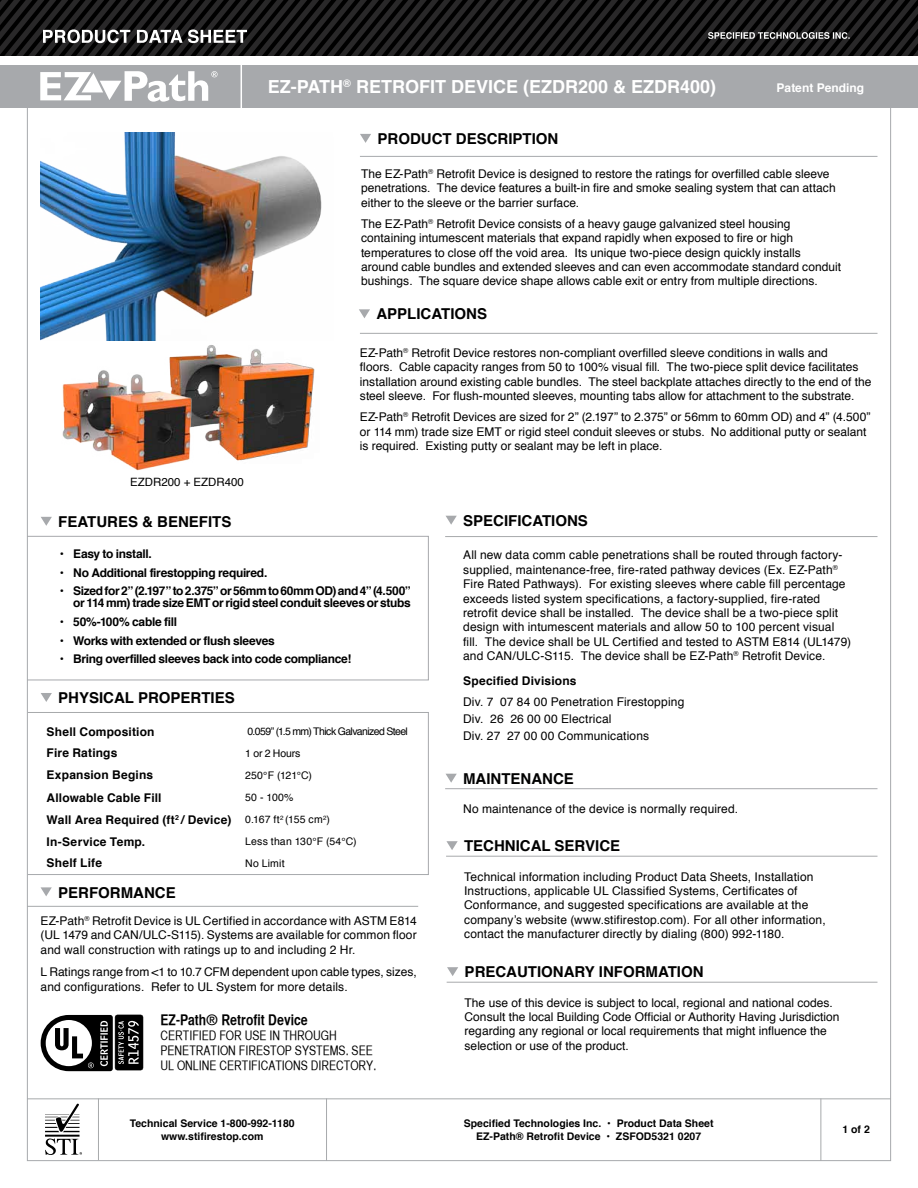
<style>
.page{position:relative;width:918px;height:1188px;background:#fff}
.page>*{position:absolute;margin:0;border:0;box-sizing:border-box;transform-origin:0 0}
.t1{font:700 18px "Helvetica";color:#fff}
.t2{font:700 15px "Helvetica";color:#000}
.t3{font:14.85px "Helvetica CY Bold";color:#000}
.t4{font:12.9px/14.9px "Helvetica CY Plain";color:#000}
.t5{font:12px/14.4px "Helvetica";letter-spacing:.005em;color:#000}
.t6{font:700 12px/12px "Helvetica";letter-spacing:-.02em;color:#000;text-align:right}
.t7{font:700 12px/21.6px "Helvetica";letter-spacing:.015em;color:#000}
.t8{font:700 12px "Helvetica";color:#fff}
.t9{font:11.4px "Helvetica";color:#000}
.t10{font:700 10.5px/12.6px "Helvetica";color:#000;text-align:center}
.t11{font:10.5px "Helvetica";letter-spacing:-.025em;color:#000}
.t12{font:10.5px "Helvetica";letter-spacing:-.055em;color:#000}
.t13{font:10.5px "Helvetica";letter-spacing:.015em;color:#000}
.s1{font-weight:400;font-size:10.5px}
</style>
<div class="page">
<svg style="left:45px;top:1104px;width:37px;height:51px"></svg>
<hr style="left:27px;top:1098px;width:864px;height:1px;background:#a7a9ac">
<hr style="left:326px;top:1098px;width:1px;height:63px;background:#a7a9ac">
<hr style="left:98px;top:1098px;width:1px;height:62px;background:#a7a9ac">
<hr style="left:820px;top:1098px;width:1px;height:63px;background:#a7a9ac">
<div style="left:0;top:65px;width:918px;height:42px;background:#a7a9ac"></div>
<hr style="left:241px;top:59px;width:1px;height:54px;background:#fff">
<svg style="left:0;top:0;width:918px;height:55px;background:#1e1d1e"></svg>
<svg style="left:40px;top:71px;width:178px;height:30px"></svg>
<hr style="left:360px;top:333px;width:518px;height:1px;background:#a7a9ac">
<div style="left:27px;top:536px;width:402px;height:144px;border:1px solid #a7a9ac"></div>
<div style="left:27px;top:712px;width:402px;height:163px;border:1px solid #a7a9ac"></div>
<svg style="left:41px;top:517px;width:11px;height:9px"></svg>
<svg style="left:41px;top:887px;width:11px;height:9px"></svg>
<svg style="left:41px;top:693px;width:11px;height:9px"></svg>
<svg style="left:359px;top:309px;width:11px;height:9px"></svg>
<hr style="left:360px;top:156px;width:518px;height:1px;background:#a7a9ac">
<svg style="left:360px;top:134px;width:11px;height:9px"></svg>
<hr style="left:27px;top:906px;width:391px;height:1px;background:#a7a9ac">
<hr style="left:445px;top:536px;width:432px;height:1px;background:#a7a9ac">
<svg style="left:446px;top:516px;width:11px;height:9px"></svg>
<hr style="left:445px;top:788px;width:432px;height:1px;background:#a7a9ac">
<svg style="left:446px;top:774px;width:11px;height:9px"></svg>
<hr style="left:446px;top:856px;width:432px;height:1px;background:#a7a9ac">
<svg style="left:446px;top:841px;width:12px;height:9px"></svg>
<hr style="left:447px;top:982px;width:430px;height:1px;background:#a7a9ac">
<svg style="left:447px;top:967px;width:11px;height:9px"></svg>
<svg style="left:41px;top:1015px;width:102px;height:56px"></svg>
<img style="left:41px;top:132px;width:281px;height:209px">
<img style="left:169px;top:345px;width:146px;height:116px">
<img style="left:62px;top:366px;width:137px;height:105px">
<h1 class="t1" style="left:268px;top:72px;width:450px">EZ-PATH<sup>®</sup> RETROFIT DEVICE (EZDR200 &amp; EZDR400)</h1>
<p class="t8" style="left:777px;top:78px;width:89px">Patent Pending</p>
<p class="t2" style="left:378px;top:127px;width:182px">PRODUCT DESCRIPTION</p>
<p class="t5" style="left:361px;top:167px;width:476px">The EZ-Path<sup>®</sup> Retrofit Device is designed to restore the ratings for overfilled cable sleeve penetrations. The device features a built-in fire and smoke sealing system that can attach either to the sleeve or the barrier surface.</p>
<p class="t5" style="left:361px;top:217px;width:482px">The EZ-Path<sup>®</sup> Retrofit Device consists of a heavy gauge galvanized steel housing containing intumescent materials that expand rapidly when exposed to fire or high temperatures to close off the void area. Its unique two-piece design quickly installs around cable bundles and extended sleeves and can even accommodate standard conduit bushings. The square device shape allows cable exit or entry from multiple directions.</p>
<p class="t9" style="left:130px;top:473px;width:115px">EZDR200 + EZDR400</p>
<p class="t2" style="left:58px;top:510px;width:175px">FEATURES &amp; BENEFITS</p>
<p class="t2" style="left:376px;top:302px;width:112px">APPLICATIONS</p>
<p class="t5" style="left:360px;top:346px;width:513px">EZ-Path<sup>®</sup> Retrofit Device restores non-compliant overfilled sleeve conditions in walls and<br>floors. Cable capacity ranges from 50 to 100% visual fill. The two-piece split device facilitates installation around existing cable bundles. The steel backplate attaches directly to the end of the steel sleeve. For flush-mounted sleeves, mounting tabs allow for attachment to the substrate.</p>
<p class="t5" style="left:360px;top:410px;width:512px">EZ-Path<sup>®</sup> Retrofit Devices are sized for 2” (2.197” to 2.375” or 56mm to 60mm OD) and 4” (4.500” or 114 mm) trade size EMT or rigid steel conduit sleeves or stubs. No additional putty or sealant is required. Existing putty or sealant may be left in place.</p>
<p class="t2" style="left:463px;top:508px;width:126px">SPECIFICATIONS</p>
<p class="t6" style="left:60px;top:548px;width:93px">• Easy to install.</p>
<p class="t6" style="left:60px;top:566px;width:209px">• No Additional firestopping required.</p>
<p class="t6" style="left:60px;top:585px;width:353px">• Sized for 2” (2.197” to 2.375” or 56mm to 60mm OD) and 4” (4.500” or 114 mm) trade size EMT or rigid steel conduit sleeves or stubs</p>
<p class="t6" style="left:60px;top:616px;width:119px">• 50%-100% cable fill</p>
<p class="t6" style="left:60px;top:635px;width:217px">• Works with extended or flush sleeves</p>
<p class="t6" style="left:60px;top:653px;width:293px">• Bring overfilled sleeves back into code compliance!</p>
<p class="t2" style="left:58px;top:686px;width:178px">PHYSICAL PROPERTIES</p>
<p class="t7" style="left:47px;top:721px;width:109px">Shell Composition</p>
<p class="t12" style="left:247px;top:724px;width:162px">0.059” (1.5 mm) Thick Galvanized Steel</p>
<p class="t7" style="left:47px;top:743px;width:72px">Fire Ratings</p>
<p class="t11" style="left:245px;top:745px;width:57px">1 or 2 Hours</p>
<p class="t7" style="left:47px;top:764px;width:108px">Expansion Begins</p>
<p class="t11" style="left:245px;top:767px;width:68px">250°F (121°C)</p>
<p class="t7" style="left:47px;top:787px;width:116px">Allowable Cable Fill</p>
<p class="t11" style="left:245px;top:789px;width:50px">50 - 100%</p>
<p class="t7" style="left:47px;top:809px;width:285px">Wall Area Required (ft<sup>2</sup> / Device) <span class="s1">0.167 ft</span><sup>2</sup> <span class="s1">(155 cm</span><sup>2</sup><span class="s1">)<br></span>In-Service Temp.</p>
<p class="t13" style="left:245px;top:833px;width:113px">Less than 130°F (54°C)</p>
<p class="t7" style="left:47px;top:852px;width:57px">Shelf Life</p>
<p class="t11" style="left:245px;top:855px;width:41px">No Limit</p>
<p class="t2" style="left:58px;top:880px;width:119px">PERFORMANCE</p>
<p class="t5" style="left:41px;top:914px;width:378px;text-align:justify">EZ-Path<sup>®</sup> Retrofit Device is UL Certified in accordance with ASTM E814 (UL 1479 and CAN/ULC-S115). Systems are available for common floor and wall construction with ratings up to and including 2 Hr.</p>
<p class="t5" style="left:41px;top:965px;width:378px">L Ratings range from &lt;1 to 10.7 CFM dependent upon cable types, sizes, and configurations. Refer to UL System for more details.</p>
<p class="t3" style="left:160px;top:1011px;width:149px">EZ-Path® Retrofit Device</p>
<p class="t4" style="left:160px;top:1028px;width:217px">CERTIFIED FOR USE IN THROUGH<br>PENETRATION FIRESTOP SYSTEMS. SEE<br>UL ONLINE CERTIFICATIONS DIRECTORY.</p>
<p class="t5" style="left:463px;top:548px;width:390px">All new data comm cable penetrations shall be routed through factory&shy;supplied, maintenance-free, fire-rated pathway devices (Ex. EZ-Path<sup>® </sup>Fire Rated Pathways). For existing sleeves where cable fill percentage exceeds listed system specifications, a factory-supplied, fire-rated retrofit device shall be installed. The device shall be a two-piece split design with intumescent materials and allow 50 to 100 percent visual fill. The device shall be UL Certified and tested to ASTM E814 (UL1479) and CAN/ULC-S115. The device shall be EZ-Path<sup>®</sup> Retrofit Device.</p>
<p class="t7" style="left:463px;top:670px;width:115px">Specified Divisions</p>
<p class="t5" style="left:463px;top:693px;width:223px;line-height:17.4px">Div. 7 07 84 00 Penetration Firestopping<br>Div. 26 26 00 00 Electrical<br>Div. 27 27 00 00 Communications</p>
<p class="t2" style="left:463px;top:766px;width:112px">MAINTENANCE</p>
<p class="t5" style="left:463px;top:802px;width:277px">No maintenance of the device is normally required.</p>
<p class="t2" style="left:464px;top:834px;width:158px">TECHNICAL SERVICE</p>
<p class="t5" style="left:464px;top:870px;width:363px">Technical information including Product Data Sheets, Installation Instructions, applicable UL Classified Systems, Certificates of Conformance, and suggested specifications are available at the company’s website (www.stifirestop.com). For all other information, contact the manufacturer directly by dialing (800) 992-1180.</p>
<p class="t2" style="left:465px;top:960px;width:240px">PRECAUTIONARY INFORMATION</p>
<p class="t5" style="left:465px;top:996px;width:376px">The use of this device is subject to local, regional and national codes.<br>Consult the local Building Code Official or Authority Having Jurisdiction regarding any regional or local requirements that might influence the selection or use of the product.</p>
<p class="t10" style="left:130px;top:1118px;width:167px">Technical Service 1-800-992-1180 www.stifirestop.com</p>
<p class="t10" style="left:464px;top:1118px;width:251px">Specified Technologies Inc. • Product Data Sheet<br>EZ-Path® Retrofit Device • ZSFOD5321 0207</p>
<p class="t10" style="left:842px;top:1123px;width:29px">1 of 2</p>
</div>
